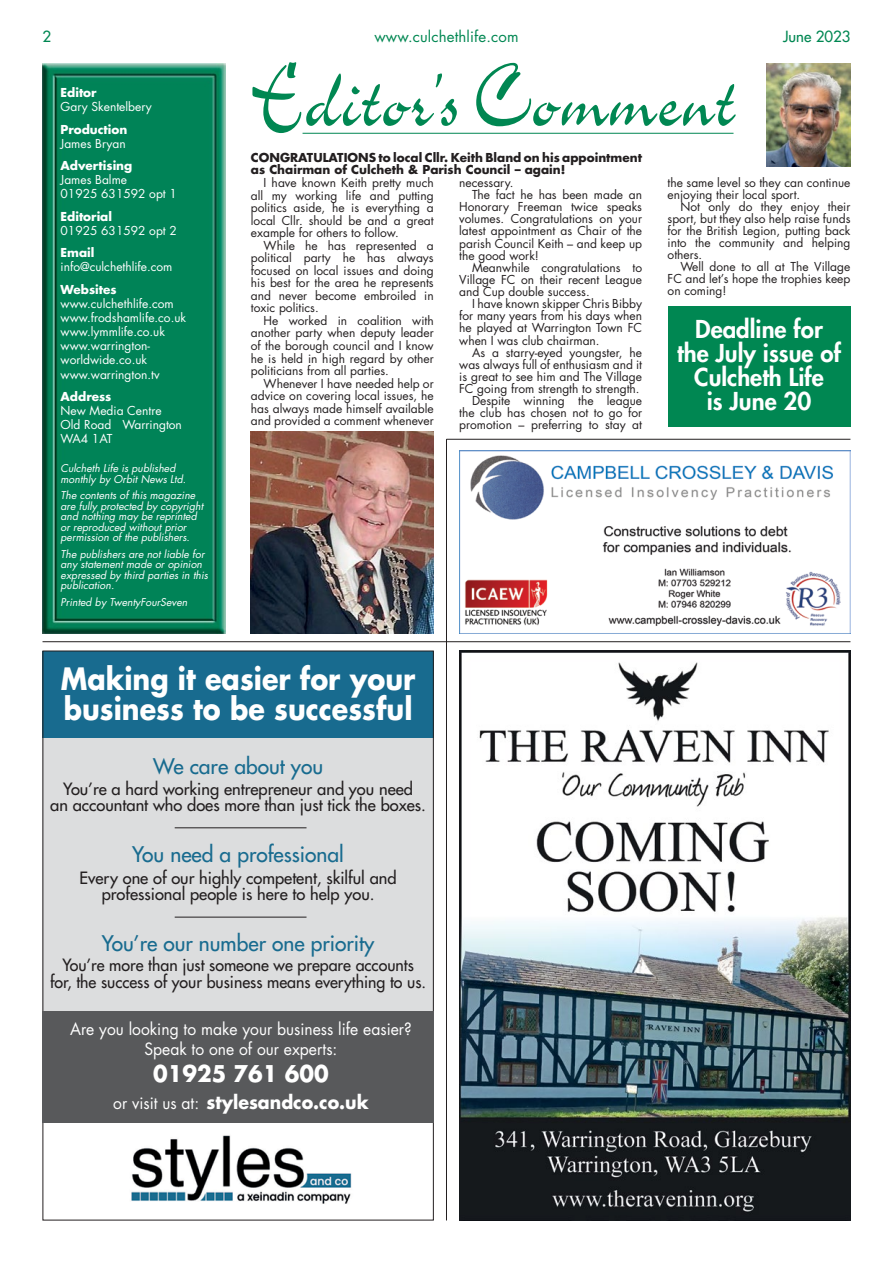
<style>
.page{position:relative;width:893px;height:1263px;background:#fff}
.page>*{position:absolute;margin:0;border:0;box-sizing:border-box;transform-origin:0 0}
.t1{font:102px "Charme Std";color:#008752;scale:.73 1}
.t2{font:700 30px/30px "Futura Std";color:#fff;scale:.9 1}
.t3{font:800 24px/24px "Futura Std";color:#fff;text-align:center}
.t4{font:700 22.5px "Futura Std";color:#fff;scale:.95 1}
.t5{font:500 21px "Futura Std";color:#186b8f}
.t6{font:700 18.3px "Futura Std";color:#fff;scale:.95 1}
.t7{font:500 16.5px/16.5px "Futura Std";color:#231f20;text-align:center}
.t8{font:16.5px/19.8px "Futura Std";color:#fff;text-align:center;scale:.95 1}
.t9{font:15px "Futura Std";letter-spacing:.01em;color:#008752}
.t10{font:500 15px "Futura Std";color:#008752}
.t11{font:12px/12.6px "Futura Std";color:#231f20;text-align:justify}
.t12{font:12px/14.1px "Futura Std";color:#fff}
.t13{font:700 12px/12px "Futura Std";color:#231f20}
.t14{font:700 12px "Futura Std";color:#fff}
.t15{font:italic 10.5px/10.5px "Futura Std";color:#fff}
.s1{font-weight:400;font-size:16.5px}
</style>
<div class="page">
<hr style="left:43px;top:641px;width:807px;height:1px;background:#231f20">
<hr style="left:446px;top:439px;width:404px;height:1px;background:#231f20">
<img style="left:43px;top:64px;width:182px;height:570px">
<hr style="left:303px;top:133px;width:430px;height:1px;background:#008752">
<hr style="left:446px;top:439px;width:1px;height:781px;background:#231f20">
<div style="left:668px;top:306px;width:182px;height:120px;background:#008752"></div>
<img style="left:766px;top:64px;width:84px;height:103px">
<img style="left:459px;top:451px;width:391px;height:183px">
<div style="left:43px;top:651px;width:391px;height:87px;background:#186b8f"></div>
<div style="left:43px;top:738px;width:391px;height:290px;background:#dcddde"></div>
<img style="left:131px;top:1135px;width:221px;height:69px">
<div style="left:43px;top:1011px;width:391px;height:112px;background:#58595b"></div>
<hr style="left:175px;top:827px;width:131px;height:1px;background:#231f20">
<hr style="left:175px;top:917px;width:131px;height:1px;background:#231f20">
<img style="left:459px;top:651px;width:391px;height:569px">
<img style="left:251px;top:432px;width:183px;height:202px">
<p class="t10" style="left:43px;top:27px;width:10px">2</p>
<p class="t9" style="left:374px;top:27px;width:146px">www.culchethlife.com</p>
<p class="t10" style="left:783px;top:27px;width:69px">June 2023</p>
<p class="t14" style="left:61px;top:85px;width:38px">Editor</p>
<p class="t12" style="left:61px;top:100px;width:93px">Gary Skentelbery</p>
<p class="t14" style="left:61px;top:121px;width:68px">Production</p>
<p class="t12" style="left:61px;top:136px;width:67px">James Bryan</p>
<p class="t14" style="left:61px;top:158px;width:73px">Advertising</p>
<p class="t12" style="left:61px;top:173px;width:118px">James Balme<br>01925 631592 opt 1</p>
<p class="t14" style="left:61px;top:208px;width:53px">Editorial</p>
<p class="t12" style="left:61px;top:223px;width:118px">01925 631592 opt 2</p>
<p class="t14" style="left:61px;top:245px;width:35px">Email</p>
<p class="t12" style="left:61px;top:260px;width:113px">info@culchethlife.com</p>
<p class="t14" style="left:61px;top:281px;width:58px">Websites</p>
<p class="t12" style="left:61px;top:296px;width:127px">www.culchethlife.com www.frodshamlife.co.uk www.lymmlife.co.uk www.warrington&shy;worldwide.co.uk www.warrington.tv</p>
<p class="t14" style="left:61px;top:388px;width:52px">Address</p>
<p class="t12" style="left:61px;top:404px;width:123px">New Media Centre<br>Old Road Warrington<br>WA4 1AT</p>
<p class="t15" style="left:61px;top:463px;width:127px">Culcheth Life is published monthly by Orbit News Ltd.</p>
<p class="t15" style="left:61px;top:490px;width:144px">The contents of this magazine are fully protected by copyright and nothing may be reprinted or reproduced without prior permission of the publishers.</p>
<p class="t15" style="left:61px;top:549px;width:149px">The publishers are not liable for any statement made or opinion expressed by third parties in this publication.</p>
<p class="t15" style="left:61px;top:597px;width:128px">Printed by TwentyFourSeven</p>
<h1 class="t1" style="left:251px;top:49px;width:666px">Editor’s Comment</h1>
<p class="t13" style="left:251px;top:151px;width:393px">CONGRATULATIONS to local Cllr. Keith Bland on his appointment as Chairman of Culcheth &amp; Parish Council – again!</p>
<p class="t11" style="left:251px;top:176px;width:184px;text-indent:13px">I have known Keith pretty much all my working life and putting politics aside, he is everything a local Cllr. should be and a great example for others to follow.</p>
<p class="t11" style="left:251px;top:239px;width:184px;text-indent:13px">While he has represented a political party he has always focused on local issues and doing his best for the area he represents and never become embroiled in toxic politics.</p>
<p class="t11" style="left:251px;top:314px;width:184px;text-indent:13px">He worked in coalition with another party when deputy leader of the borough council and I know he is held in high regard by other politicians from all parties.</p>
<p class="t11" style="left:251px;top:377px;width:184px;text-indent:13px">Whenever I have needed help or advice on covering local issues, he has always made himself available and provided a comment whenever</p>
<p class="t11" style="left:459px;top:176px;width:56px">necessary.</p>
<p class="t11" style="left:472px;top:189px;width:172px">The fact he has been made an</p>
<p class="t11" style="left:459px;top:201px;width:184px">Honorary Freeman twice speaks</p>
<p class="t11" style="left:459px;top:213px;width:184px">volumes. Congratulations on your</p>
<p class="t11" style="left:459px;top:225px;width:184px">latest appointment as Chair of the</p>
<p class="t11" style="left:459px;top:237px;width:184px">parish Council Keith – and keep up</p>
<p class="t11" style="left:459px;top:249px;width:81px">the good work!</p>
<p class="t11" style="left:472px;top:261px;width:172px">Meanwhile congratulations to</p>
<p class="t11" style="left:459px;top:273px;width:184px">Village FC on their recent League</p>
<p class="t11" style="left:459px;top:285px;width:132px">and Cup double success.</p>
<p class="t11" style="left:472px;top:298px;width:172px">I have known skipper Chris Bibby</p>
<p class="t11" style="left:459px;top:310px;width:184px">for many years from his days when</p>
<p class="t11" style="left:459px;top:322px;width:184px">he played at Warrington Town FC</p>
<p class="t11" style="left:459px;top:334px;width:142px">when I was club chairman.</p>
<p class="t11" style="left:472px;top:346px;width:172px">As a starry-eyed youngster, he</p>
<p class="t11" style="left:459px;top:358px;width:184px">was always full of enthusiasm and it</p>
<p class="t11" style="left:459px;top:370px;width:184px">is great to see him and The Village</p>
<p class="t11" style="left:459px;top:382px;width:182px">FC going from strength to strength.</p>
<p class="t11" style="left:472px;top:395px;width:172px">Despite winning the league</p>
<p class="t11" style="left:459px;top:407px;width:184px">the club has chosen not to go for</p>
<p class="t11" style="left:459px;top:419px;width:184px">promotion – preferring to stay at</p>
<p class="t11" style="left:668px;top:177px;width:184px;line-height:12px">the same level so they can continue enjoying their local sport.</p>
<p class="t11" style="left:668px;top:201px;width:184px;line-height:12px;text-indent:13px">Not only do they enjoy their sport, but they also help raise funds for the British Legion, putting back into the community and helping others.</p>
<p class="t11" style="left:668px;top:261px;width:184px;line-height:12px;text-indent:13px">Well done to all at The Village FC and let’s hope the trophies keep on coming!</p>
<h3 class="t3" style="left:677px;top:317px;width:165px">Deadline for the July issue of<br>Culcheth Life<br>is June 20</h3>
<h2 class="t2" style="left:61px;top:664px;width:395px">Making it easier for your business to be successful</h2>
<h3 class="t5" style="left:153px;top:753px;width:172px">We care about you</h3>
<h3 class="t7" style="left:50px;top:780px;width:377px">You’re a hard working entrepreneur and you need<br>an accountant who does more than just tick the boxes.</h3>
<h3 class="t5" style="left:132px;top:841px;width:213px">You need a professional</h3>
<h3 class="t7" style="left:80px;top:870px;width:319px">Every one of our highly competent, skilful and professional people is here to help you.</h3>
<h3 class="t5" style="left:102px;top:930px;width:274px">You’re our number one priority</h3>
<h3 class="t7" style="left:50px;top:957px;width:378px">You’re more than just someone we prepare accounts for, the success of your business means everything to us.</h3>
<h3 class="t8" style="left:70px;top:1019px;width:361px">Are you looking to make your business life easier?<br>Speak to one of our experts:</h3>
<h3 class="t4" style="left:153px;top:1058px;width:186px">01925 761 600</h3>
<h3 class="t6" style="left:113px;top:1090px;width:270px"><span class="s1">or visit us at:</span> stylesandco.co.uk</h3>
</div>
